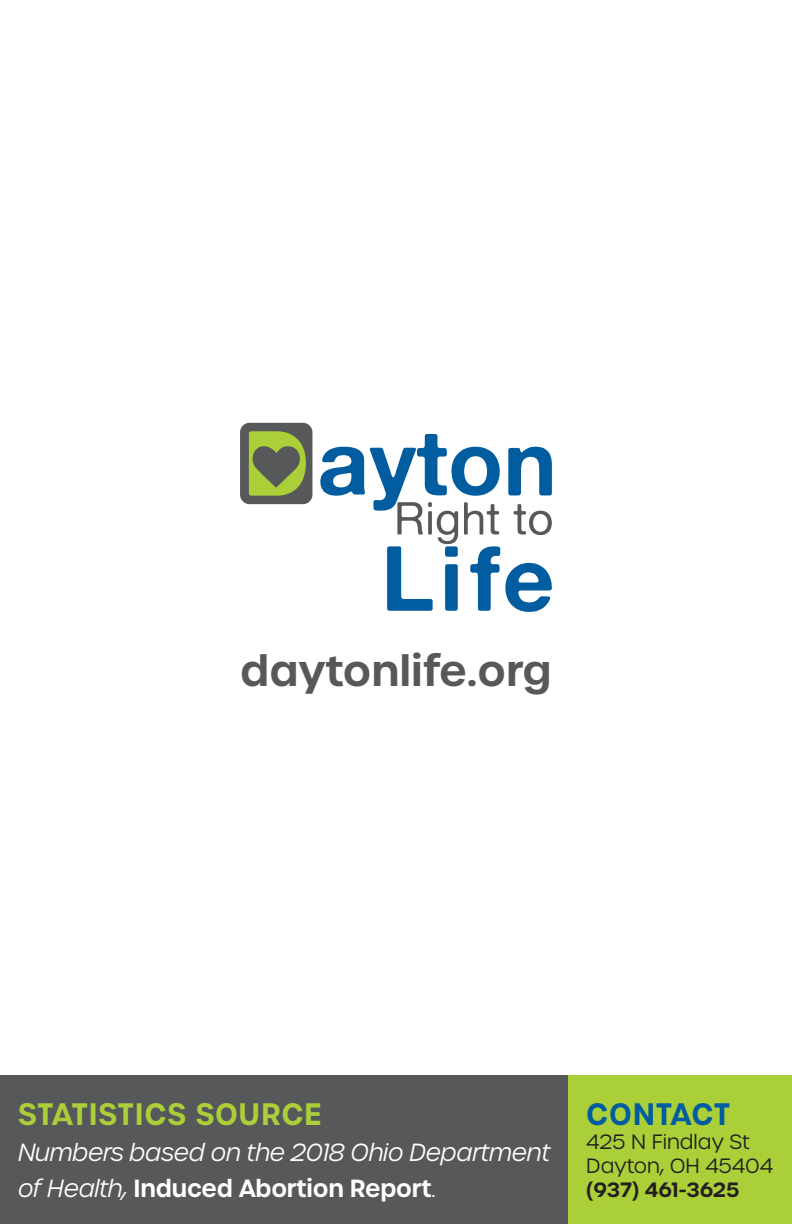
<style>
.page{position:relative;width:792px;height:1224px;background:#fff}
.page>*{position:absolute;margin:0;border:0;box-sizing:border-box;transform-origin:0 0}
.t1{font:600 42px "Urbane";color:#57585a}
.t2{font:600 30px "Urbane";letter-spacing:.025em;color:#abcf38}
.t3{font:600 30px "Urbane";letter-spacing:.015em;color:#015da0}
.t4{font:italic 300 24px/36px "Urbane";letter-spacing:-.01em;color:#fff}
.t5{font:300 20px "Urbane";color:#231f20}
.t6{font:600 20px "Urbane";letter-spacing:-.01em;color:#231f20}
.s1{font-weight:600;font-style:normal}
.s2{font-style:normal}
</style>
<div class="page">
<div style="left:240px;top:423px;width:72px;height:81px;background:#57585a;border-radius:9px"></div>
<svg style="left:249px;top:431px;width:57px;height:65px"></svg>
<svg style="left:320px;top:434px;width:232px;height:178px"></svg>
<div style="left:0;top:1076px;width:568px;height:148px;background:#57585a"></div>
<div style="left:568px;top:1076px;width:224px;height:148px;background:#abcf38"></div>
<p class="t1" style="left:240px;top:642px;width:313px">daytonlife.org</p>
<p class="t2" style="left:18px;top:1094px;width:305px">STATISTICS SOURCE</p>
<p class="t4" style="left:18px;top:1134px;width:534px">Numbers based on the 2018 Ohio Department of Health, <span class="s1">Induced Abortion Report</span><span class="s2">.</span></p>
<p class="t3" style="left:586px;top:1094px;width:146px">CONTACT</p>
<p class="t5" style="left:586px;top:1129px;width:165px">425 N Findlay St</p>
<p class="t5" style="left:586px;top:1153px;width:188px">Dayton, OH 45404</p>
<p class="t6" style="left:586px;top:1176px;width:155px">(937) 461-3625</p>
</div>
